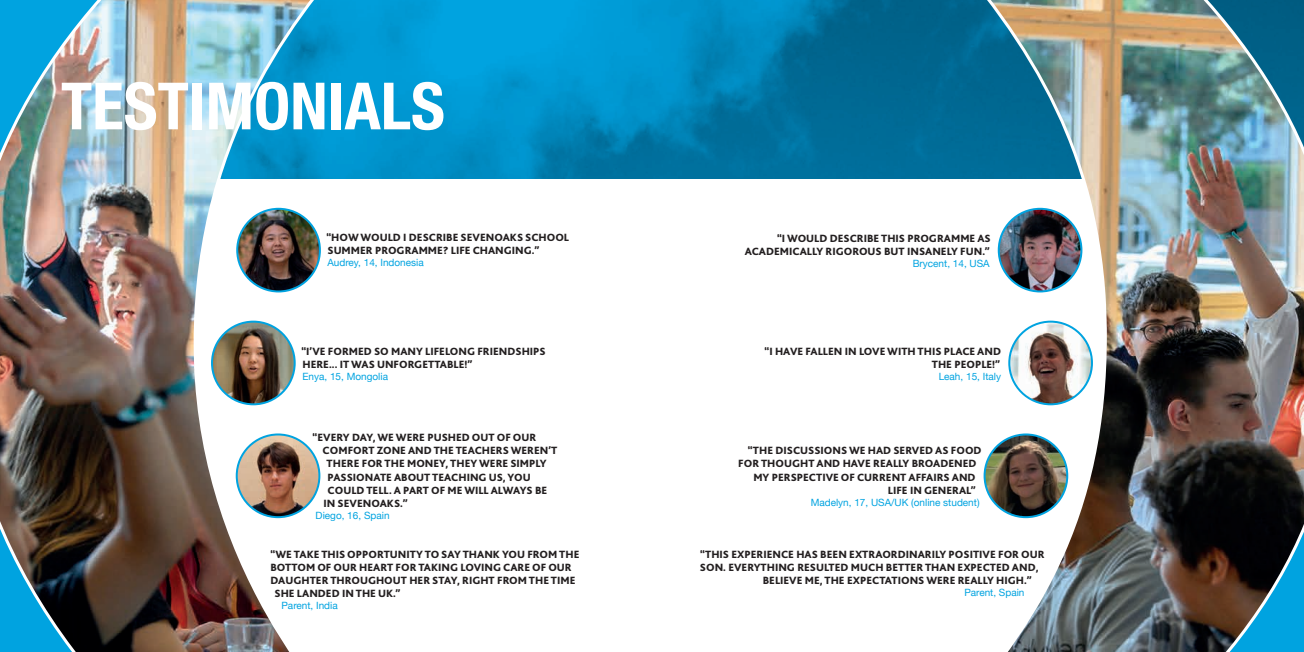
<style>
.page{position:relative;width:1304px;height:652px;background:#fff}
.page>*{position:absolute;margin:0;border:0;box-sizing:border-box;transform-origin:0 0}
.t1{font:700 condensed 65.2px "Helvetica Neue";color:#fff}
.t2{font:800 11px/13.2px "Bliss";color:#231f20}
.t3{font:10px "Helvetica Neue";color:#00a3e0}
</style>
<div class="page">
<img style="left:0;top:0;width:1304px;height:652px">
<img style="left:212px;top:322px;width:83px;height:82px;border-radius:41px">
<div style="left:211px;top:321px;width:85px;height:84px;border:2px solid #00a3e0;border-radius:50%"></div>
<img style="left:237px;top:434px;width:82px;height:83px;border-radius:41px">
<div style="left:236px;top:433px;width:84px;height:85px;border:2px solid #00a3e0;border-radius:50%"></div>
<img style="left:999px;top:209px;width:82px;height:82px;border-radius:41px">
<div style="left:998px;top:208px;width:84px;height:84px;border:2px solid #00a3e0;border-radius:50%"></div>
<img style="left:1009px;top:322px;width:83px;height:82px;border-radius:41px">
<div style="left:1008px;top:321px;width:85px;height:84px;border:2px solid #00a3e0;border-radius:50%"></div>
<img style="left:985px;top:434px;width:82px;height:83px;border-radius:41px">
<div style="left:984px;top:433px;width:84px;height:85px;border:2px solid #00a3e0;border-radius:50%"></div>
<img style="left:237px;top:209px;width:83px;height:82px;border-radius:41px">
<div style="left:236px;top:208px;width:85px;height:84px;border:2px solid #00a3e0;border-radius:50%"></div>
<h1 class="t1" style="left:61px;top:67px;width:385px">TESTIMONIALS</h1>
<p class="t2" style="left:326px;top:231px;width:244px">“HOW WOULD I DESCRIBE SEVENOAKS SCHOOL<br>SUMMER PROGRAMME? LIFE CHANGING.”</p>
<p class="t3" style="left:327px;top:256px;width:98px">Audrey, 14, Indonesia</p>
<p class="t2" style="left:301px;top:344px;width:246px">“I’VE FORMED SO MANY LIFELONG FRIENDSHIPS<br>HERE... IT WAS UNFORGETTABLE!”</p>
<p class="t3" style="left:302px;top:369px;width:87px">Enya, 15, Mongolia</p>
<p class="t2" style="left:313px;top:431px;width:225px">“EVERY DAY, WE WERE PUSHED OUT OF OUR</p>
<p class="t2" style="left:323px;top:444px;width:236px">COMFORT ZONE AND THE TEACHERS WEREN’T</p>
<p class="t2" style="left:327px;top:457px;width:221px">THERE FOR THE MONEY, THEY WERE SIMPLY</p>
<p class="t2" style="left:328px;top:470px;width:205px">PASSIONATE ABOUT TEACHING US, YOU</p>
<p class="t2" style="left:328px;top:484px;width:221px">COULD TELL. A PART OF ME WILL ALWAYS BE</p>
<p class="t2" style="left:324px;top:497px;width:85px">IN SEVENOAKS.”</p>
<p class="t3" style="left:316px;top:508px;width:75px">Diego, 16, Spain</p>
<p class="t2" style="left:270px;top:548px;width:310px">“WE TAKE THIS OPPORTUNITY TO SAY THANK YOU FROM THE</p>
<p class="t2" style="left:270px;top:561px;width:303px">BOTTOM OF OUR HEART FOR TAKING LOVING CARE OF OUR</p>
<p class="t2" style="left:270px;top:574px;width:307px">DAUGHTER THROUGHOUT HER STAY, RIGHT FROM THE TIME</p>
<p class="t2" style="left:274px;top:587px;width:128px">SHE LANDED IN THE UK.”</p>
<p class="t3" style="left:281px;top:599px;width:58px">Parent, India</p>
<p class="t2" style="left:745px;top:231px;width:248px;text-align:right">“I WOULD DESCRIBE THIS PROGRAMME AS<br>ACADEMICALLY RIGOROUS BUT INSANELY FUN.”</p>
<p class="t3" style="left:913px;top:256px;width:79px">Brycent, 14, USA</p>
<p class="t2" style="left:765px;top:345px;width:238px;text-align:right">“I HAVE FALLEN IN LOVE WITH THIS PLACE AND<br>THE PEOPLE!”</p>
<p class="t3" style="left:939px;top:370px;width:64px">Leah, 15, Italy</p>
<p class="t2" style="left:748px;top:444px;width:235px">“THE DISCUSSIONS WE HAD SERVED AS FOOD</p>
<p class="t2" style="left:738px;top:457px;width:240px">FOR THOUGHT AND HAVE REALLY BROADENED</p>
<p class="t2" style="left:753px;top:470px;width:224px">MY PERSPECTIVE OF CURRENT AFFAIRS AND</p>
<p class="t2" style="left:888px;top:484px;width:89px">LIFE IN GENERAL”</p>
<p class="t3" style="left:811px;top:495px;width:170px">Madelyn, 17, USA/UK (online student)</p>
<p class="t2" style="left:700px;top:548px;width:346px">“THIS EXPERIENCE HAS BEEN EXTRAORDINARILY POSITIVE FOR OUR</p>
<p class="t2" style="left:700px;top:561px;width:340px">SON. EVERYTHING RESULTED MUCH BETTER THAN EXPECTED AND,</p>
<p class="t2" style="left:763px;top:574px;width:270px">BELIEVE ME, THE EXPECTATIONS WERE REALLY HIGH.”</p>
<p class="t3" style="left:964px;top:585px;width:62px">Parent, Spain</p>
</div>
